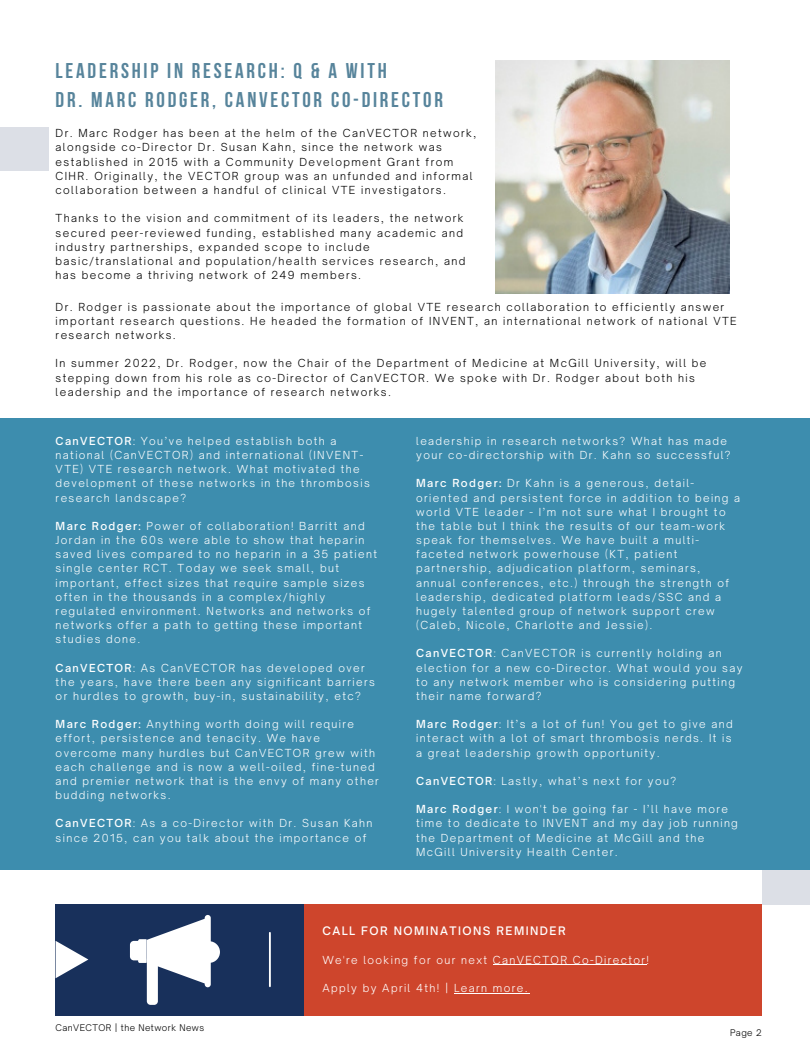
<style>
.page{position:relative;width:810px;height:1053px;background:#fff}
.page>*{position:absolute;margin:0;border:0;box-sizing:border-box;transform-origin:0 0}
.t1{font:700 21.25px "Bebas Neue";letter-spacing:.13em;color:#57849b}
.t2{font:500 11.25px "Open Sauce One";letter-spacing:.13em;color:#fff}
.t3{font:300 10.62px/14.1px "Open Sauce One";letter-spacing:.13em;color:#fff}
.t4{font:300 10.62px/14.1px "Open Sauce One";letter-spacing:.13em;color:#000}
.t5{font:300 8.75px "Open Sauce One";letter-spacing:.05em;color:#000}
.s1{font-weight:500}
</style>
<div class="page">
<div style="left:762px;top:861px;width:48px;height:43px;background:#dcdfe6"></div>
<div style="left:0;top:418px;width:810px;height:451px;background:#3d8dae"></div>
<img style="left:496px;top:60px;width:233px;height:234px">
<div style="left:304px;top:904px;width:457px;height:111px;background:#ce452c"></div>
<div style="left:56px;top:904px;width:248px;height:111px;background:#18305b"></div>
<svg style="left:56px;top:941px;width:32px;height:37px"></svg>
<div style="left:198px;top:941px;width:22px;height:22px;background:#fff;border-radius:50%"></div>
<div style="left:147px;top:956px;width:11px;height:49px;background:#fff;border-radius:4px"></div>
<div style="left:130px;top:941px;width:14px;height:19px;background:#fff;border-radius:4px"></div>
<div style="left:205px;top:915px;width:6px;height:72px;background:#fff;border-radius:3px"></div>
<svg style="left:138px;top:917px;width:67px;height:68px"></svg>
<div style="left:0;top:128px;width:49px;height:43px;background:#dcdfe6"></div>
<hr style="left:493px;top:964px;width:154px;height:1px;background:#fff">
<hr style="left:454px;top:993px;width:75px;height:1px;background:#fff">
<hr style="left:269px;top:933px;width:2px;height:53px;background:#fff">
<p class="t1" style="left:56px;top:62px;width:333px">LEADERSHIP IN RESEARCH: Q &amp; A WITH</p>
<p class="t1" style="left:56px;top:91px;width:389px">DR. MARC RODGER, CANVECTOR CO-DIRECTOR</p>
<p class="t4" style="left:56px;top:126px;width:422px">Dr. Marc Rodger has been at the helm of the CanVECTOR network, alongside co-Director Dr. Susan Kahn, since the network was established in 2015 with a Community Development Grant from CIHR. Originally, the VECTOR group was an unfunded and informal collaboration between a handful of clinical VTE investigators.</p>
<p class="t4" style="left:56px;top:211px;width:411px">Thanks to the vision and commitment of its leaders, the network secured peer-reviewed funding, established many academic and industry partnerships, expanded scope to include basic/translational and population/health services research, and has become a thriving network of 249 members.</p>
<p class="t4" style="left:56px;top:300px;width:683px">Dr. Rodger is passionate about the importance of global VTE research collaboration to efficiently answer important research questions. He headed the formation of INVENT, an international network of national VTE research networks.</p>
<p class="t4" style="left:56px;top:356px;width:652px">In summer 2022, Dr. Rodger, now the Chair of the Department of Medicine at McGill University, will be stepping down from his role as co-Director of CanVECTOR. We spoke with Dr. Rodger about both his leadership and the importance of research networks.</p>
<p class="t3" style="left:56px;top:434px;width:316px"><span class="s1">CanVECTOR</span>: You’ve helped establish both a national (CanVECTOR) and international (INVENT-VTE) VTE research network. What motivated the development of these networks in the thrombosis research landscape?</p>
<p class="t3" style="left:56px;top:519px;width:323px"><span class="s1">Marc Rodger:</span> Power of collaboration! Barritt and Jordan in the 60s were able to show that heparin saved lives compared to no heparin in a 35 patient single center RCT. Today we seek small, but important, effect sizes that require sample sizes often in the thousands in a complex/highly regulated environment. Networks and networks of networks offer a path to getting these important studies done.</p>
<p class="t3" style="left:56px;top:660px;width:321px"><span class="s1">CanVECTOR</span>: As CanVECTOR has developed over the years, have there been any significant barriers or hurdles to growth, buy-in, sustainability, etc?</p>
<p class="t3" style="left:56px;top:717px;width:325px"><span class="s1">Marc Rodger:</span> Anything worth doing will require effort, persistence and tenacity. We have overcome many hurdles but CanVECTOR grew with each challenge and is now a well-oiled, fine-tuned and premier network that is the envy of many other budding networks.</p>
<p class="t3" style="left:56px;top:816px;width:318px"><span class="s1">CanVECTOR</span>: As a co-Director with Dr. Susan Kahn since 2015, can you talk about the importance of</p>
<p class="t3" style="left:416px;top:434px;width:316px">leadership in research networks? What has made your co-directorship with Dr. Kahn so successful?</p>
<p class="t3" style="left:416px;top:476px;width:326px"><span class="s1">Marc Rodger:</span> Dr Kahn is a generous, detail&shy;oriented and persistent force in addition to being a world VTE leader - I’m not sure what I brought to the table but I think the results of our team-work speak for themselves. We have built a multi&shy;faceted network powerhouse (KT, patient partnership, adjudication platform, seminars, annual conferences, etc.) through the strength of leadership, dedicated platform leads/SSC and a hugely talented group of network support crew (Caleb, Nicole, Charlotte and Jessie).</p>
<p class="t3" style="left:416px;top:646px;width:328px"><span class="s1">CanVECTOR</span>: CanVECTOR is currently holding an election for a new co-Director. What would you say to any network member who is considering putting their name forward?</p>
<p class="t3" style="left:416px;top:717px;width:318px;text-align:justify"><span class="s1">Marc Rodger</span>: It’s a lot of fun! You get to give and interact with a lot of smart thrombosis nerds. It is a great leadership growth opportunity.</p>
<p class="t3" style="left:416px;top:774px;width:261px"><span class="s1">CanVECTOR</span>: Lastly, what’s next for you?</p>
<p class="t3" style="left:416px;top:802px;width:323px"><span class="s1">Marc Rodger</span>: I won't be going far - I’ll have more time to dedicate to INVENT and my day job running the Department of Medicine at McGill and the McGill University Health Center.</p>
<p class="t5" style="left:56px;top:1022px;width:150px">CanVECTOR | the Network News</p>
<p class="t2" style="left:322px;top:924px;width:245px">CALL FOR NOMINATIONS REMINDER</p>
<p class="t3" style="left:322px;top:952px;width:328px">We're looking for our next CanVECTOR Co-Director!</p>
<p class="t3" style="left:322px;top:981px;width:207px">Apply by April 4th! | Learn more.</p>
<p class="t5" style="left:730px;top:1027px;width:33px">Page 2</p>
</div>
